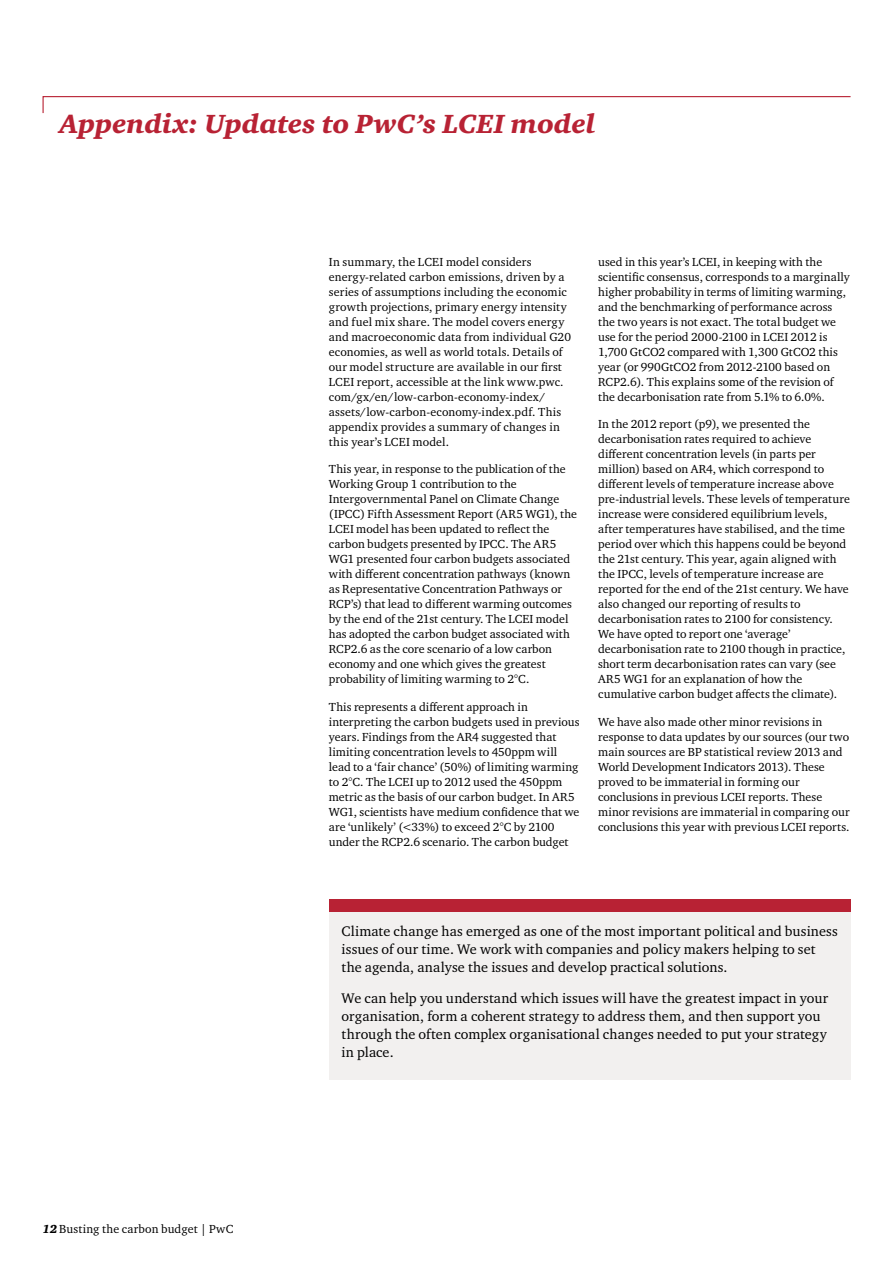
<style>
.page{position:relative;width:893px;height:1263px;background:#fff}
.page>*{position:absolute;margin:0;border:0;box-sizing:border-box;transform-origin:0 0}
.t1{font:italic 900 27px "Charter ITC Std";color:#b82234}
.t2{font:14.25px/18px "Charter ITC Std";letter-spacing:.005em;color:#000}
.t3{font:12px/15px "Charter ITC Std";letter-spacing:.005em;color:#000}
.s1{font-weight:900;font-style:italic}
</style>
<div class="page">
<div style="left:329px;top:899px;width:521px;height:181px;background:#f2f0ef"></div>
<div style="left:329px;top:899px;width:521px;height:13px;background:#b82234"></div>
<svg style="left:42px;top:96px;width:809px;height:18px"></svg>
<h1 class="t1" style="left:60px;top:107px;width:537px">Appendix: Updates to PwC’s LCEI model</h1>
<p class="t3" style="left:329px;top:254px;width:244px">In summary, the LCEI model considers energy-related carbon emissions, driven by a series of assumptions including the economic growth projections, primary energy intensity and fuel mix share. The model covers energy and macroeconomic data from individual G20 economies, as well as world totals. Details of our model structure are available in our first LCEI report, accessible at the link www.pwc. com/gx/en/low-carbon-economy-index/ assets/low-carbon-economy-index.pdf. This appendix provides a summary of changes in this year’s LCEI model.</p>
<p class="t3" style="left:329px;top:461px;width:250px">This year, in response to the publication of the Working Group 1 contribution to the Intergovernmental Panel on Climate Change (IPCC) Fifth Assessment Report (AR5 WG1), the LCEI model has been updated to reflect the carbon budgets presented by IPCC. The AR5<br>WG1 presented four carbon budgets associated with different concentration pathways (known as Representative Concentration Pathways or RCP’s) that lead to different warming outcomes by the end of the 21st century. The LCEI model has adopted the carbon budget associated with RCP2.6 as the core scenario of a low carbon economy and one which gives the greatest probability of limiting warming to 2°C.</p>
<p class="t3" style="left:329px;top:699px;width:252px">This represents a different approach in interpreting the carbon budgets used in previous years. Findings from the AR4 suggested that limiting concentration levels to 450ppm will lead to a ‘fair chance’ (50%) of limiting warming to 2°C. The LCEI up to 2012 used the 450ppm metric as the basis of our carbon budget. In AR5<br>WG1, scientists have medium confidence that we are ‘unlikely’ (&lt;33%) to exceed 2°C by 2100 under the RCP2.6 scenario. The carbon budget</p>
<p class="t3" style="left:598px;top:254px;width:253px">used in this year’s LCEI, in keeping with the scientific consensus, corresponds to a marginally higher probability in terms of limiting warming, and the benchmarking of performance across the two years is not exact. The total budget we use for the period 2000-2100 in LCEI 2012 is 1,700 GtCO2 compared with 1,300 GtCO2 this year (or 990GtCO2 from 2012-2100 based on RCP2.6). This explains some of the revision of the decarbonisation rate from 5.1% to 6.0%.</p>
<p class="t3" style="left:598px;top:416px;width:253px">In the 2012 report (p9), we presented the decarbonisation rates required to achieve different concentration levels (in parts per million) based on AR4, which correspond to different levels of temperature increase above pre-industrial levels. These levels of temperature increase were considered equilibrium levels, after temperatures have stabilised, and the time period over which this happens could be beyond the 21st century. This year, again aligned with the IPCC, levels of temperature increase are reported for the end of the 21st century. We have also changed our reporting of results to decarbonisation rates to 2100 for consistency.<br>We have opted to report one ‘average’ decarbonisation rate to 2100 though in practice, short term decarbonisation rates can vary (see AR5 WG1 for an explanation of how the cumulative carbon budget affects the climate).</p>
<p class="t3" style="left:598px;top:714px;width:253px">We have also made other minor revisions in response to data updates by our sources (our two main sources are BP statistical review 2013 and World Development Indicators 2013). These proved to be immaterial in forming our conclusions in previous LCEI reports. These minor revisions are immaterial in comparing our conclusions this year with previous LCEI reports.</p>
<p class="t3" style="left:43px;top:1221px;width:192px"><span class="s1">12</span>Busting the carbon budget | PwC</p>
<p class="t2" style="left:342px;top:922px;width:498px">Climate change has emerged as one of the most important political and business issues of our time. We work with companies and policy makers helping to set the agenda, analyse the issues and develop practical solutions.</p>
<p class="t2" style="left:342px;top:989px;width:488px">We can help you understand which issues will have the greatest impact in your organisation, form a coherent strategy to address them, and then support you through the often complex organisational changes needed to put your strategy in place.</p>
</div>
